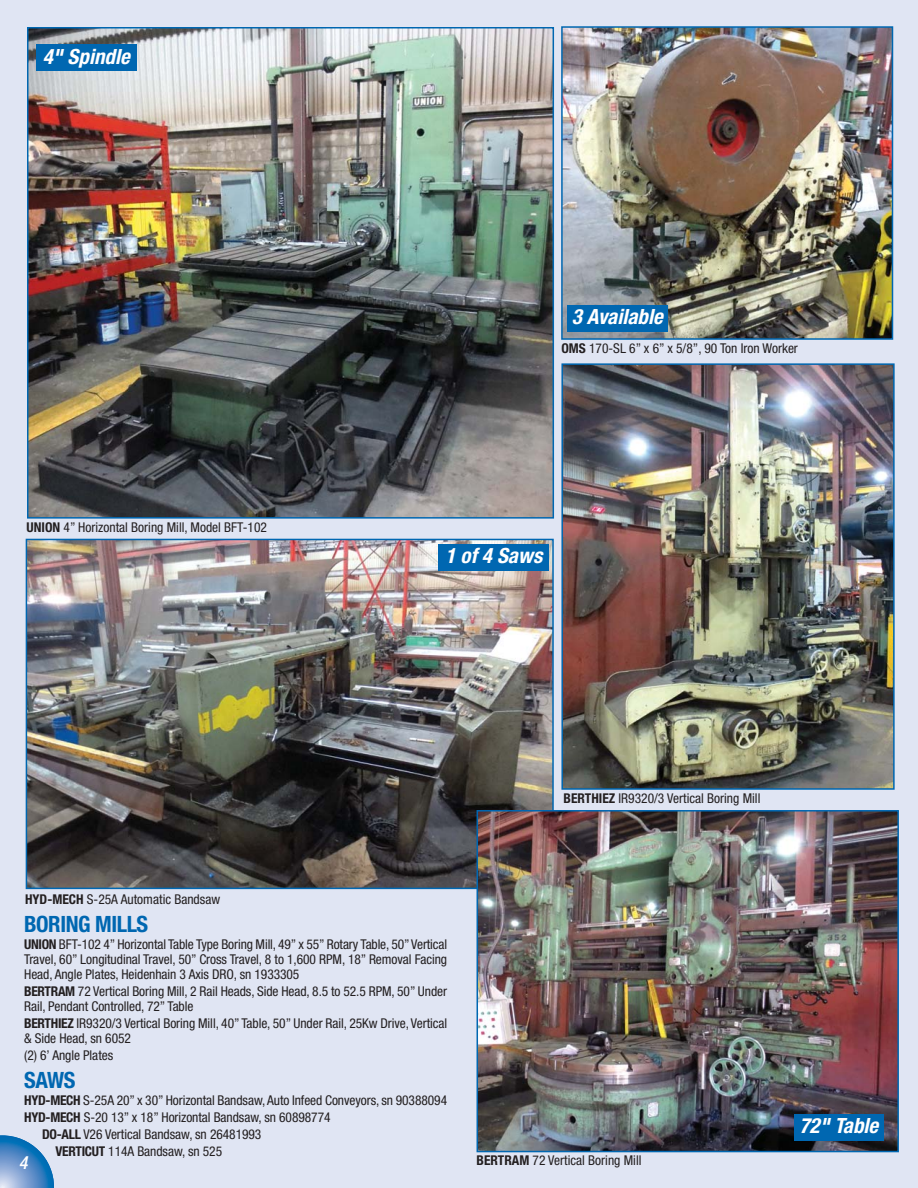
<style>
.page{position:relative;width:918px;height:1188px;background:#e0e5f3}
.page>*{position:absolute;margin:0;border:0;box-sizing:border-box;transform-origin:0 0}
.t1{font:700 condensed 22.5px "Helvetica Neue";letter-spacing:-.02em;color:#0067b1}
.t2{font:italic 700 condensed 21px "Helvetica Neue";color:#fff}
.t3{font:italic 500 condensed 18px "Helvetica Neue";color:#fff}
.t4{font:condensed 13.5px/15px "Helvetica Neue";letter-spacing:-.005em;color:#231f20}
.s1{font-weight:700}
</style>
<div class="page">
<img style="left:30px;top:30px;width:521px;height:486px">
<div style="left:27px;top:27px;width:527px;height:492px;border:2px solid #0067b1"></div>
<img style="left:564px;top:366px;width:328px;height:421px">
<div style="left:561px;top:363px;width:334px;height:427px;border:2px solid #0067b1"></div>
<img style="left:564px;top:29px;width:326px;height:308px">
<div style="left:561px;top:26px;width:332px;height:314px;border:2px solid #0067b1"></div>
<img style="left:29px;top:542px;width:522px;height:344px">
<div style="left:26px;top:539px;width:528px;height:350px;border:2px solid #0067b1"></div>
<svg style="left:0;top:1135px;width:54px;height:53px"></svg>
<img style="left:480px;top:813px;width:416px;height:336px">
<div style="left:477px;top:810px;width:422px;height:342px;border:2px solid #0067b1"></div>
<div style="left:794px;top:1114px;width:90px;height:27px;background:#0067b1"></div>
<div style="left:567px;top:305px;width:101px;height:27px;background:#0067b1"></div>
<div style="left:36px;top:44px;width:101px;height:27px;background:#0067b1"></div>
<div style="left:439px;top:544px;width:110px;height:27px;background:#0067b1"></div>
<h2 class="t2" style="left:43px;top:49px;width:93px">4" Spindle</h2>
<p class="t4" style="left:27px;top:521px;width:242px"><span class="s1">UNION</span> 4” Horizontal Boring Mill, Model BFT-102</p>
<p class="t4" style="left:25px;top:892px;width:197px"><span class="s1">HYD-MECH</span> S-25A Automatic Bandsaw</p>
<h2 class="t2" style="left:572px;top:309px;width:96px">3 Available</h2>
<p class="t4" style="left:561px;top:342px;width:238px"><span class="s1">OMS</span> 170-SL 6” x 6” x 5/8”, 90 Ton Iron Worker</p>
<h2 class="t2" style="left:446px;top:548px;width:102px">1 of 4 Saws</h2>
<p class="t4" style="left:564px;top:792px;width:198px"><span class="s1">BERTHIEZ</span> IR9320/3 Vertical Boring Mill</p>
<h1 class="t1" style="left:24px;top:916px;width:126px">BORING MILLS</h1>
<p class="t4" style="left:24px;top:938px;width:425px;text-align:justify"><span class="s1">UNION</span> BFT-102 4” Horizontal Table Type Boring Mill, 49” x 55” Rotary Table, 50” Vertical Travel, 60” Longitudinal Travel, 50” Cross Travel, 8 to 1,600 RPM, 18” Removal Facing Head, Angle Plates, Heidenhain 3 Axis DRO, sn 1933305</p>
<p class="t4" style="left:24px;top:985px;width:425px"><span class="s1">BERTRAM</span> 72 Vertical Boring Mill, 2 Rail Heads, Side Head, 8.5 to 52.5 RPM, 50” Under<br>Rail, Pendant Controlled, 72” Table</p>
<p class="t4" style="left:24px;top:1017px;width:425px"><span class="s1">BERTHIEZ</span> IR9320/3 Vertical Boring Mill, 40” Table, 50” Under Rail, 25Kw Drive, Vertical &amp; Side Head, sn 6052</p>
<p class="t4" style="left:24px;top:1049px;width:91px">(2) 6’ Angle Plates</p>
<h1 class="t1" style="left:24px;top:1072px;width:53px">SAWS</h1>
<p class="t4" style="left:24px;top:1094px;width:425px"><span class="s1">HYD-MECH</span> S-25A 20” x 30” Horizontal Bandsaw, Auto Infeed Conveyors, sn 90388094</p>
<p class="t4" style="left:24px;top:1111px;width:308px"><span class="s1">HYD-MECH</span> S-20 13” x 18” Horizontal Bandsaw, sn 60898774</p>
<p class="t4" style="left:42px;top:1128px;width:221px"><span class="s1">DO-ALL</span> V26 Vertical Bandsaw, sn 26481993</p>
<p class="t4" style="left:56px;top:1145px;width:168px"><span class="s1">VERTICUT</span> 114A Bandsaw, sn 525</p>
<h3 class="t3" style="left:19px;top:1156px;width:14px">4</h3>
<p class="t4" style="left:477px;top:1154px;width:166px"><span class="s1">BERTRAM</span> 72 Vertical Boring Mill</p>
<h2 class="t2" style="left:800px;top:1118px;width:84px">72" Table</h2>
</div>
